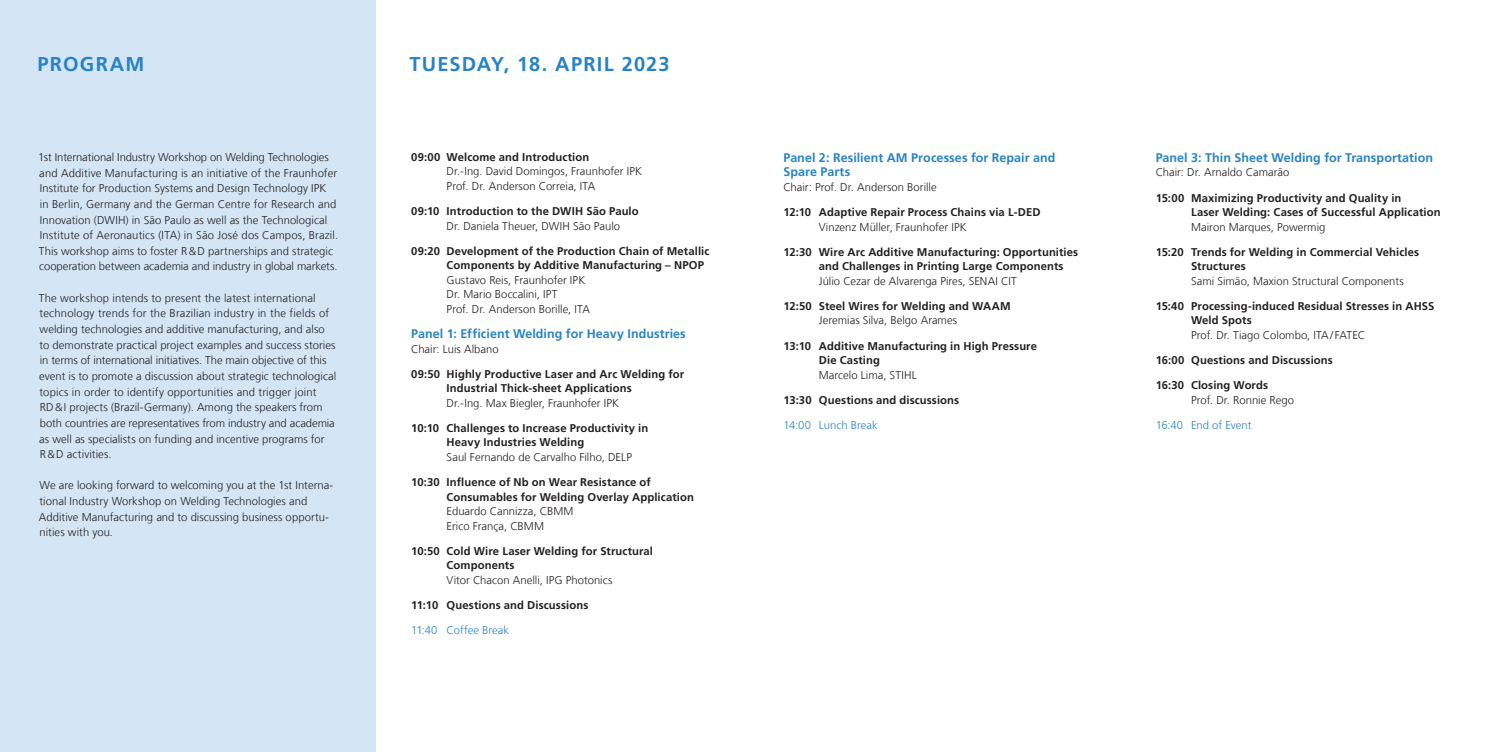
<style>
.page{position:relative;width:1496px;height:752px;background:#fff}
.page>*{position:absolute;margin:0;border:0;box-sizing:border-box;transform-origin:0 0}
.MK_Überschrift_16_cy{font:700 20px "Frutiger LT Com";letter-spacing:.06em;color:#2783c5}
.MK_Zwischenüberschri{font:700 12.5px/14.5px "Frutiger LT Com";letter-spacing:.005em;color:#2783c5}
.MK_Fließtext_9_schwa{font:700 12.5px "Frutiger LT Com";letter-spacing:.005em;color:#2783c5}
.MK_Fließtext_9_schwa-2{font:700 11.25px/14.5px "Frutiger LT Com";letter-spacing:.01em;color:#231f20}
.MK_Fließtext_9_schwa-3{font:300 11.25px/15.6px "Frutiger LT Com";letter-spacing:.005em;color:#231f20}
.MK_Zwischenüberschri-2{font:300 11.25px "Frutiger LT Com";color:#231f20}
.MK_Fließtext_9_schwa-4{font:300 11.25px "Frutiger LT Com";color:#2783c5}
.s1{font-weight:700}
.s2{font-weight:300}
</style>
<div class="page">
<div style="left:0;top:0;width:376px;height:751px;background:#d4e6f6"></div>
<p class="MK_Überschrift_16_cy" style="left:38px;top:52px;width:108px">PROGRAM</p>
<p class="MK_Überschrift_16_cy" style="left:409px;top:52px;width:262px">TUESDAY, 18. APRIL 2023</p>
<p class="MK_Fließtext_9_schwa-3" style="left:38px;top:149px;width:301px">1st International Industry Workshop on Welding Technologies and Additive Manufacturing is an initiative of the Fraunhofer Institute for Production Systems and Design Technology IPK<br>in Berlin, Germany and the German Centre for Research and Innovation (DWIH) in São Paulo as well as the Technological Institute of Aeronautics (ITA) in São José dos Campos, Brazil.<br>This workshop aims to foster R&amp;D partnerships and strategic cooperation between academia and industry in global markets.</p>
<p class="MK_Fließtext_9_schwa-3" style="left:39px;top:290px;width:299px">The workshop intends to present the latest international technology trends for the Brazilian industry in the fields of welding technologies and additive manufacturing, and also to demonstrate practical project examples and success stories in terms of international initiatives. The main objective of this event is to promote a discussion about strategic technological topics in order to identify opportunities and trigger joint RD&amp;I projects (Brazil-Germany). Among the speakers from both countries are representatives from industry and academia as well as specialists on funding and incentive programs for R&amp;D activities.</p>
<p class="MK_Fließtext_9_schwa-3" style="left:39px;top:477px;width:296px">We are looking forward to welcoming you at the 1st Interna&shy;tional Industry Workshop on Welding Technologies and Additive Manufacturing and to discussing business opportu&shy;nities with you.</p>
<p class="MK_Fließtext_9_schwa-3" style="left:446px;top:150px;width:197px;line-height:14.5px;text-indent:-35px"><span class="s1">09:00 Welcome and Introduction<br></span>Dr.-Ing. David Domingos, Fraunhofer IPK<br>Prof. Dr. Anderson Correia, ITA</p>
<p class="MK_Fließtext_9_schwa-2" style="left:446px;top:204px;width:194px;text-indent:-35px">09:10 Introduction to the DWIH São Paulo<br><span class="s2">Dr. Daniela Theuer, DWIH São Paulo</span></p>
<p class="MK_Fließtext_9_schwa-2" style="left:446px;top:243px;width:264px;text-indent:-35px">09:20 Development of the Production Chain of Metallic Components by Additive Manufacturing – NPOP <span class="s2">Gustavo Reis, Fraunhofer IPK<br>Dr. Mario Boccalini, IPT<br>Prof. Dr. Anderson Borille, ITA</span></p>
<p class="MK_Fließtext_9_schwa" style="left:411px;top:326px;width:276px">Panel 1: Efficient Welding for Heavy Industries</p>
<p class="MK_Fließtext_9_schwa-3" style="left:411px;top:341px;width:89px">Chair: Luis Albano</p>
<p class="MK_Fließtext_9_schwa-2" style="left:446px;top:366px;width:239px;text-indent:-35px">09:50 Highly Productive Laser and Arc Welding for<br>Industrial Thick-sheet Applications<br><span class="s2">Dr.-Ing. Max Biegler, Fraunhofer IPK</span></p>
<p class="MK_Fließtext_9_schwa-2" style="left:446px;top:420px;width:203px;text-indent:-35px">10:10 Challenges to Increase Productivity in<br>Heavy Industries Welding<br><span class="s2">Saul Fernando de Carvalho Filho, DELP</span></p>
<p class="MK_Fließtext_9_schwa-2" style="left:446px;top:474px;width:249px;text-indent:-35px">10:30 Influence of Nb on Wear Resistance of<br>Consumables for Welding Overlay Application<br><span class="s2">Eduardo Cannizza, CBMM<br>Erico França, CBMM</span></p>
<p class="MK_Fließtext_9_schwa-2" style="left:446px;top:543px;width:208px;text-indent:-35px">10:50 Cold Wire Laser Welding for Structural<br>Components<br><span class="s2">Vitor Chacon Anelli, IPG Photonics</span></p>
<p class="MK_Fließtext_9_schwa-2" style="left:411px;top:597px;width:179px">11:10 Questions and Discussions</p>
<p class="MK_Fließtext_9_schwa-4" style="left:411px;top:623px;width:99px">11:40 Coffee Break</p>
<p class="MK_Zwischenüberschri" style="left:783px;top:150px;width:273px">Panel 2: Resilient AM Processes for Repair and<br>Spare Parts</p>
<p class="MK_Zwischenüberschri-2" style="left:783px;top:180px;width:155px">Chair: Prof. Dr. Anderson Borille</p>
<p class="MK_Fließtext_9_schwa-2" style="left:819px;top:205px;width:223px;text-indent:-35px">12:10 Adaptive Repair Process Chains via L-DED<br><span class="s2">Vinzenz Müller, Fraunhofer IPK</span></p>
<p class="MK_Fließtext_9_schwa-2" style="left:819px;top:244px;width:261px;text-indent:-35px">12:30 Wire Arc Additive Manufacturing: Opportunities and Challenges in Printing Large Components<br><span class="s2">Júlio Cezar de Alvarenga Pires, SENAI CIT</span></p>
<p class="MK_Fließtext_9_schwa-2" style="left:819px;top:299px;width:193px;text-indent:-35px">12:50 Steel Wires for Welding and WAAM<br><span class="s2">Jeremias Silva, Belgo Arames</span></p>
<p class="MK_Fließtext_9_schwa-2" style="left:819px;top:338px;width:220px;text-indent:-35px">13:10 Additive Manufacturing in High Pressure<br>Die Casting<br><span class="s2">Marcelo Lima, STIHL</span></p>
<p class="MK_Fließtext_9_schwa-2" style="left:783px;top:392px;width:177px">13:30 Questions and discussions</p>
<p class="MK_Fließtext_9_schwa-4" style="left:783px;top:418px;width:96px">14:00 Lunch Break</p>
<p class="MK_Zwischenüberschri" style="left:1155px;top:150px;width:279px">Panel 3: Thin Sheet Welding for Transportation</p>
<p class="MK_Zwischenüberschri-2" style="left:1155px;top:166px;width:135px">Chair: Dr. Arnaldo Camarão</p>
<p class="MK_Fließtext_9_schwa-2" style="left:1191px;top:190px;width:251px;text-indent:-35px">15:00 Maximizing Productivity and Quality in<br>Laser Welding: Cases of Successful Application<br><span class="s2">Mairon Marques, Powermig</span></p>
<p class="MK_Fließtext_9_schwa-2" style="left:1191px;top:244px;width:229px;text-indent:-35px">15:20 Trends for Welding in Commercial Vehicles<br>Structures<br><span class="s2">Sami Simão, Maxion Structural Components</span></p>
<p class="MK_Fließtext_9_schwa-2" style="left:1191px;top:299px;width:245px;text-indent:-35px">15:40 Processing-induced Residual Stresses in AHSS<br>Weld Spots<br><span class="s2">Prof. Dr. Tiago Colombo, ITA/ FATEC</span></p>
<p class="MK_Fließtext_9_schwa-2" style="left:1155px;top:353px;width:179px">16:00 Questions and Discussions</p>
<p class="MK_Fließtext_9_schwa-3" style="left:1191px;top:378px;width:105px;line-height:14.5px;text-indent:-35px"><span class="s1">16:30 Closing Words<br></span>Prof. Dr. Ronnie Rego</p>
<p class="MK_Fließtext_9_schwa-4" style="left:1155px;top:418px;width:97px">16:40 End of Event</p>
</div>
